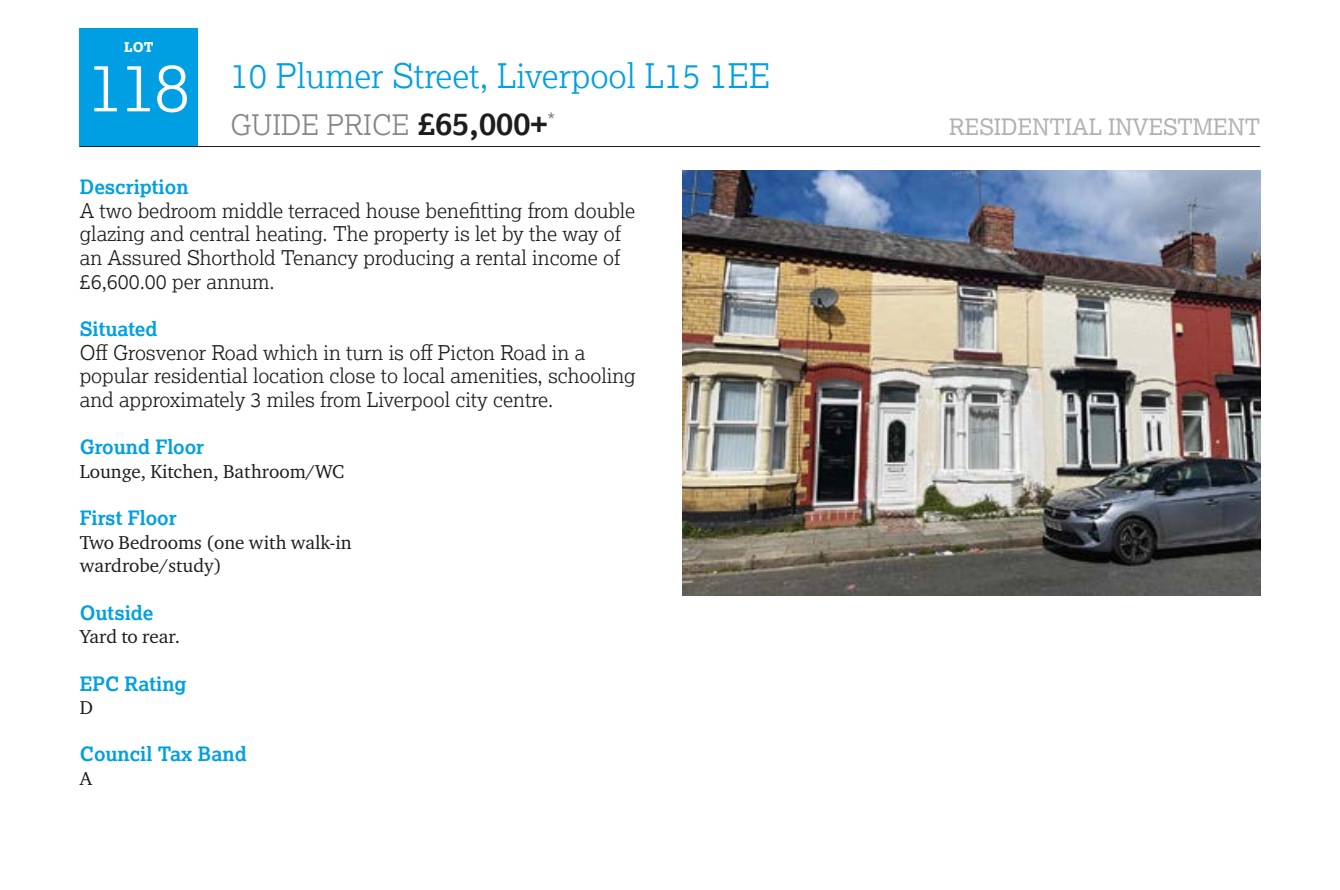
<style>
.page{position:relative;width:1340px;height:890px;background:#fff}
.page>*{position:absolute;margin:0;border:0;box-sizing:border-box;transform-origin:0 0}
.t1{font:300 67.5px "Lexia";color:#fff}
.t2{font:300 33.75px "Lexia";color:#009fe3}
.t3{font:300 28.12px "Lexia";color:#878787}
.t4{font:22.5px "Lexia";color:#b3b2b2}
.t5{font:300 20.25px/23.6px "Lexia";color:#1d1d1b}
.t6{font:700 19.8px "Lexia";color:#009fe3}
.t7{font:19.12px/23.6px "Charter ITC Pro";color:#1d1d1b}
.t8{font:800 13.5px "Lexia";color:#fff}
.s1{font-weight:700;font-size:31.5px;color:#1d1d1b}
</style>
<div class="page">
<div style="left:80px;top:29px;width:118px;height:118px;background:#009fe3"></div>
<hr style="left:80px;top:146px;width:1180px;height:1px;background:#1d1d1b">
<img style="left:682px;top:170px;width:578px;height:426px">
<p class="t8" style="left:124px;top:39px;width:31px">LOT</p>
<h1 class="t1" style="left:87px;top:44px;width:105px">118</h1>
<h2 class="t2" style="left:230px;top:54px;width:541px">10 Plumer Street, Liverpool L15 1EE</h2>
<h3 class="t3" style="left:230px;top:107px;width:326px">GUIDE PRICE <span class="s1">£65,000+</span><sup>*</sup></h3>
<p class="t4" style="left:949px;top:113px;width:313px">RESIDENTIAL INVESTMENT</p>
<p class="t6" style="left:80px;top:174px;width:110px">Description</p>
<p class="t5" style="left:80px;top:198px;width:557px">A two bedroom middle terraced house benefitting from double glazing and central heating. The property is let by the way of an Assured Shorthold Tenancy producing a rental income of £6,600.00 per annum.</p>
<p class="t6" style="left:80px;top:316px;width:79px">Situated</p>
<p class="t5" style="left:80px;top:340px;width:557px">Off Grosvenor Road which in turn is off Picton Road in a popular residential location close to local amenities, schooling and approximately 3 miles from Liverpool city centre.</p>
<p class="t6" style="left:80px;top:434px;width:126px">Ground Floor</p>
<p class="t7" style="left:80px;top:459px;width:266px">Lounge, Kitchen, Bathroom/WC</p>
<p class="t6" style="left:80px;top:505px;width:98px">First Floor</p>
<p class="t7" style="left:80px;top:530px;width:273px">Two Bedrooms (one with walk-in wardrobe/study)</p>
<p class="t6" style="left:80px;top:600px;width:75px">Outside</p>
<p class="t7" style="left:80px;top:624px;width:102px">Yard to rear.</p>
<p class="t6" style="left:80px;top:670px;width:108px">EPC Rating</p>
<p class="t7" style="left:80px;top:695px;width:15px">D</p>
<p class="t6" style="left:80px;top:741px;width:168px">Council Tax Band</p>
<p class="t7" style="left:80px;top:766px;width:14px">A</p>
</div>
